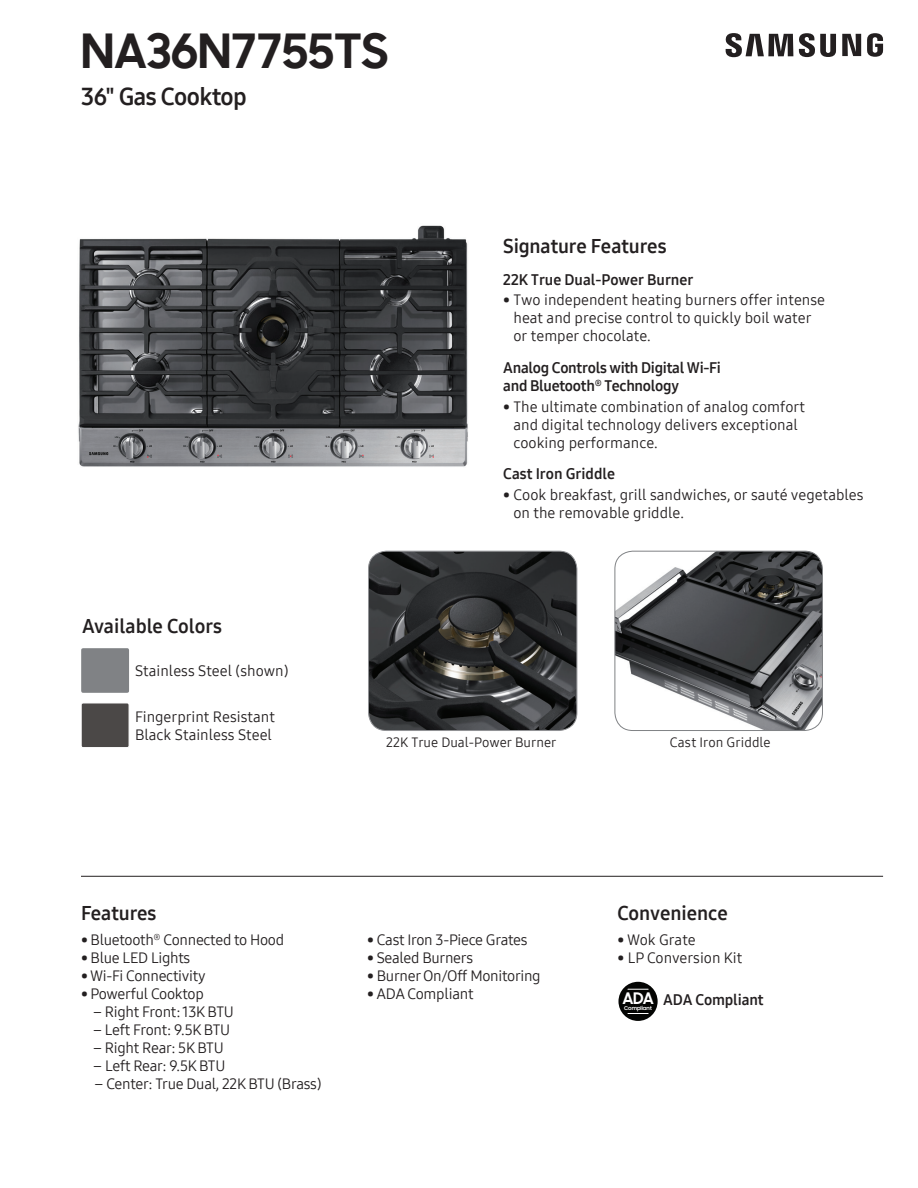
<style>
.page{position:relative;width:918px;height:1188px;background:#fff}
.page>*{position:absolute;margin:0;border:0;box-sizing:border-box;transform-origin:0 0}
.t1{font:700 48px "Samsung Sharp Sans";color:#231f20}
.t2{font:24px "Samsung One 700";letter-spacing:-.02em;color:#231f20}
.t3{font:19.5px "Samsung One 700";color:#231f20}
.t4{font:15px/18px "Samsung One 400";color:#231f20}
.t5{font:15px "Samsung One 400";letter-spacing:-.02em;color:#231f20}
.t6{font:15px/18px "Samsung One 700";letter-spacing:-.02em;color:#231f20}
.t7{font:15px "Samsung One 700";color:#231f20}
.t8{font:13.5px "Samsung One 400";color:#231f20}
.t9{font:700 5.25px "Samsung Sharp Sans";color:#fff}
.s1{font-family:"Samsung Sharp Sans";font-weight:700;font-size:16.2px;color:#fff}
</style>
<div class="page">
<svg style="left:726px;top:33px;width:157px;height:24px"></svg>
<hr style="left:81px;top:876px;width:802px;height:1px;background:#231f20">
<img style="left:368px;top:551px;width:209px;height:180px">
<div style="left:368px;top:551px;width:209px;height:180px;border:1px solid #919295;border-radius:18px"></div>
<div style="left:81px;top:648px;width:48px;height:45px;background:#808285;border-radius:2px"></div>
<div style="left:81px;top:703px;width:48px;height:45px;background:#4b4847;border-radius:2px"></div>
<div style="left:81px;top:703px;width:48px;height:45px;border:1px solid #fff;border-radius:2px"></div>
<div style="left:618px;top:982px;width:40px;height:39px;background:#040503;border-radius:50%"></div>
<svg style="left:628px;top:989px;width:20px;height:1px"></svg>
<svg style="left:628px;top:1013px;width:20px;height:1px"></svg>
<img style="left:615px;top:551px;width:207px;height:180px">
<div style="left:615px;top:551px;width:208px;height:180px;border:1px solid #808285;border-radius:18px"></div>
<img style="left:78px;top:225px;width:390px;height:242px">
<h1 class="t1" style="left:81px;top:15px;width:309px">NA36N7755TS</h1>
<h2 class="t2" style="left:81px;top:80px;width:167px">36" Gas Cooktop</h2>
<h3 class="t3" style="left:503px;top:233px;width:165px">Signature Features</h3>
<p class="t7" style="left:503px;top:269px;width:192px">22K True Dual-Power Burner</p>
<p class="t4" style="left:514px;top:291px;width:313px;text-indent:-10px">• Two independent heating burners offer intense heat and precise control to quickly boil water or temper chocolate.</p>
<p class="t6" style="left:503px;top:359px;width:219px">Analog Controls with Digital Wi-Fi and Bluetooth<sup>®</sup> Technology</p>
<p class="t4" style="left:514px;top:397px;width:293px;text-indent:-10px">• The ultimate combination of analog comfort and digital technology delivers exceptional cooking performance.</p>
<p class="t7" style="left:503px;top:464px;width:113px">Cast Iron Griddle</p>
<p class="t4" style="left:514px;top:485px;width:352px;text-indent:-10px">• Cook breakfast, grill sandwiches, or sauté vegetables on the removable griddle.</p>
<h3 class="t3" style="left:82px;top:613px;width:142px">Available Colors</h3>
<p class="t4" style="left:135px;top:661px;width:155px">Stainless Steel (shown)</p>
<p class="t4" style="left:135px;top:708px;width:141px">Fingerprint Resistant<br>Black Stainless Steel</p>
<p class="t8" style="left:386px;top:733px;width:172px">22K True Dual-Power Burner</p>
<p class="t8" style="left:670px;top:733px;width:103px">Cast Iron Griddle</p>
<h3 class="t3" style="left:81px;top:900px;width:77px">Features</h3>
<p class="t5" style="left:81px;top:930px;width:205px">• Bluetooth<sup>®</sup> Connected to Hood</p>
<p class="t5" style="left:81px;top:948px;width:111px">• Blue LED Lights</p>
<p class="t5" style="left:81px;top:966px;width:126px">• Wi-Fi Connectivity</p>
<p class="t5" style="left:81px;top:984px;width:124px">• Powerful Cooktop</p>
<p class="t5" style="left:93px;top:1002px;width:142px">– Right Front: 13K BTU</p>
<p class="t5" style="left:93px;top:1020px;width:139px">– Left Front: 9.5K BTU</p>
<p class="t5" style="left:93px;top:1038px;width:132px">– Right Rear: 5K BTU</p>
<p class="t5" style="left:93px;top:1056px;width:134px">– Left Rear: 9.5K BTU</p>
<p class="t5" style="left:95px;top:1074px;width:229px">– Center: True Dual, 22K BTU (Brass)</p>
<h3 class="t3" style="left:617px;top:900px;width:112px">Convenience</h3>
<p class="t4" style="left:617px;top:931px;width:80px">• Wok Grate</p>
<p class="t4" style="left:617px;top:949px;width:126px">• LP Conversion Kit</p>
<p class="t5" style="left:367px;top:930px;width:162px">• Cast Iron 3-Piece Grates</p>
<p class="t5" style="left:367px;top:948px;width:108px">• Sealed Burners</p>
<p class="t5" style="left:367px;top:966px;width:175px">• Burner On/Off Monitoring</p>
<p class="t5" style="left:367px;top:984px;width:108px">• ADA Compliant</p>
<p class="t6" style="left:622px;top:990px;width:143px"><span class="s1">ADA</span> ADA Compliant</p>
<p class="t9" style="left:624px;top:1004px;width:29px">Compliant</p>
</div>
